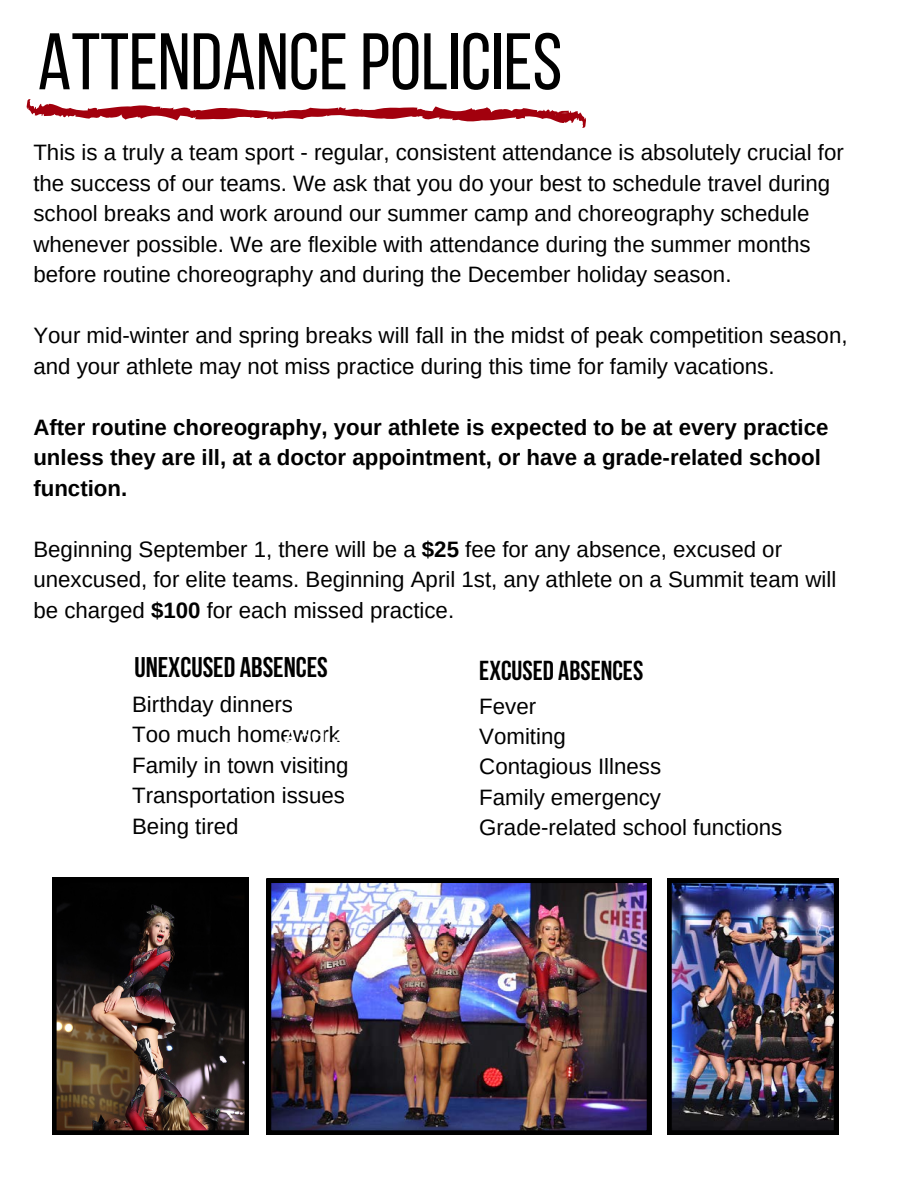
<style>
.page{position:relative;width:918px;height:1188px;background:#fff}
.page>*{position:absolute;margin:0;border:0;box-sizing:border-box;transform-origin:0 0}
.t1{font:79.95px "Bebas Neue";color:#000}
.t2{font:700 28.35px "Bebas Neue";color:#000}
.t3{font:700 27.3px "Bebas Neue";color:#000}
.t4{font:22.35px/30.5px "Arimo";color:#000}
.t5{font:700 22.35px/30.5px "Arimo";color:#000}
.t6{font:22.2px/30.5px "Arimo";color:#000}
.s1{font-weight:700}
</style>
<div class="page">
<svg style="left:27px;top:99px;width:558px;height:22px"></svg>
<img style="left:52px;top:878px;width:197px;height:256px">
<img style="left:667px;top:879px;width:171px;height:256px">
<img style="left:267px;top:879px;width:384px;height:256px">
<h1 class="t1" style="left:38px;top:29px;width:526px">ATTENDANCE POLICIES</h1>
<p class="t4" style="left:33px;top:137px;width:812px">This is a truly a team sport - regular, consistent attendance is absolutely crucial for the success of our teams. We ask that you do your best to schedule travel during school breaks and work around our summer camp and choreography schedule whenever possible. We are flexible with attendance during the summer months before routine choreography and during the December holiday season.</p>
<p class="t4" style="left:33px;top:320px;width:816px">Your mid-winter and spring breaks will fall in the midst of peak competition season, and your athlete may not miss practice during this time for family vacations.</p>
<p class="t5" style="left:33px;top:412px;width:797px">After routine choreography, your athlete is expected to be at every practice unless they are ill, at a doctor appointment, or have a grade-related school function.</p>
<p class="t4" style="left:33px;top:534px;width:804px">Beginning September 1, there will be a <span class="s1">$25</span> fee for any absence, excused or unexcused, for elite teams. Beginning April 1st, any athlete on a Summit team will be charged <span class="s1">$100</span> for each missed practice.</p>
<p class="t2" style="left:134px;top:655px;width:195px">UNEXCUSED ABSENCES</p>
<p class="t4" style="left:132px;top:689px;width:218px">Birthday dinners<br>Too much homework<br>Family in town visiting<br>Transportation issues<br>Being tired</p>
<p class="t3" style="left:479px;top:660px;width:165px">EXCUSED ABSENCES</p>
<p class="t6" style="left:479px;top:691px;width:305px">Fever<br>Vomiting<br>Contagious Illness<br>Family emergency<br>Grade-related school functions</p>
</div>
